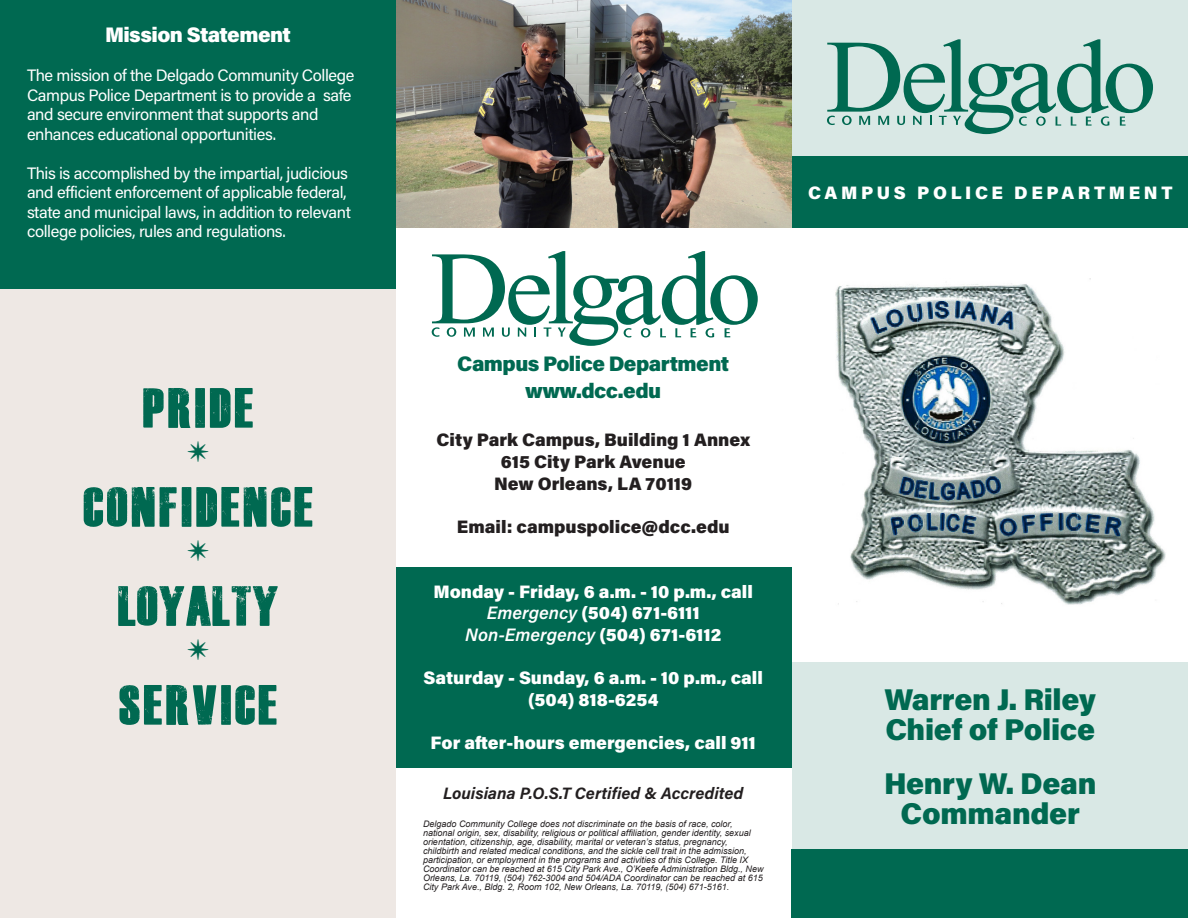
<style>
.page{position:relative;width:1188px;height:918px;background:#fff}
.page>*{position:absolute;margin:0;border:0;box-sizing:border-box;transform-origin:0 0}
.Body_Text_2{font:39px "Minion Pro";color:#006951}
.t1{font:900 30px "Acumin Pro";letter-spacing:-.01em;color:#006951}
.Body_Text_2-2{font:900 21px "Acumin Pro";letter-spacing:-.025em;color:#006951}
.Body_Text_2-3{font:900 21px "Acumin Pro";letter-spacing:-.025em;color:#fff}
.Body_Text_2-4{font:900 18px/21.6px "Acumin Pro";color:#fff;text-align:center}
.Body_Text_2-5{font:900 18px "Acumin Pro";color:#231f20}
.Body_Text_2-6{font:italic 600 18px "Acumin Pro";color:#fff}
.Body_Text_2-7{font:900 18px "Acumin Pro";letter-spacing:.2em;color:#fff}
.Body_Text_2-8{font:16.5px/19.5px "Acumin Pro";letter-spacing:-.025em;color:#fff}
.Body_Text_2-9{font:italic 700 16.5px "Acumin Pro";color:#231f20}
.t2{font:italic 9px/9px "Arial";color:#231f20}
.s1{font-weight:600;font-style:italic}
.s2{font-weight:900;font-style:normal}
</style>
<div class="page">
<div style="left:396px;top:567px;width:395px;height:201px;background:#006951"></div>
<div style="left:792px;top:662px;width:396px;height:187px;background:#d9e8e5"></div>
<div style="left:791px;top:0;width:397px;height:157px;background:#d9e8e5"></div>
<div style="left:0;top:288px;width:396px;height:630px;background:#eee8e4"></div>
<div style="left:0;top:0;width:396px;height:288px;background:#006951"></div>
<svg style="left:143px;top:388px;width:110px;height:40px"></svg>
<svg style="left:84px;top:487px;width:228px;height:40px"></svg>
<svg style="left:118px;top:586px;width:160px;height:40px"></svg>
<svg style="left:119px;top:685px;width:158px;height:40px"></svg>
<svg style="left:432px;top:251px;width:326px;height:95px"></svg>
<svg style="left:827px;top:39px;width:326px;height:95px"></svg>
<div style="left:792px;top:157px;width:396px;height:71px;background:#006951"></div>
<div style="left:792px;top:850px;width:396px;height:68px;background:#006951"></div>
<img style="left:835px;top:278px;width:331px;height:327px">
<img style="left:396px;top:0;width:396px;height:228px">
<p class="Body_Text_2-3" style="left:105px;top:20px;width:187px">Mission Statement</p>
<p class="Body_Text_2-8" style="left:27px;top:65px;width:329px">The mission of the Delgado Community College Campus Police Department is to provide a safe and secure environment that supports and enhances educational opportunities.</p>
<p class="Body_Text_2-8" style="left:27px;top:163px;width:325px">This is accomplished by the impartial, judicious and efficient enforcement of applicable federal, state and municipal laws, in addition to relevant college policies, rules and regulations.</p>
<p class="Body_Text_2" style="left:186px;top:424px;width:25px">✴</p>
<p class="Body_Text_2" style="left:186px;top:523px;width:25px">✴</p>
<p class="Body_Text_2" style="left:186px;top:622px;width:25px">✴</p>
<p class="Body_Text_2-7" style="left:808px;top:180px;width:366px">CAMPUS POLICE DEPARTMENT</p>
<p class="Body_Text_2-2" style="left:457px;top:349px;width:273px">Campus Police Department</p>
<p class="Body_Text_2-2" style="left:525px;top:376px;width:137px">www.dcc.edu</p>
<p class="Body_Text_2-5" style="left:437px;top:427px;width:315px">City Park Campus, Building 1 Annex</p>
<p class="Body_Text_2-5" style="left:501px;top:449px;width:186px">615 City Park Avenue</p>
<p class="Body_Text_2-5" style="left:494px;top:471px;width:199px">New Orleans, LA 70119</p>
<p class="Body_Text_2-5" style="left:457px;top:514px;width:274px">Email: campuspolice@dcc.edu</p>
<p class="Body_Text_2-4" style="left:434px;top:580px;width:321px">Monday - Friday, 6 a.m. - 10 p.m., call<br><span class="s1">Emergency</span> (504) 671-6111</p>
<p class="Body_Text_2-6" style="left:465px;top:622px;width:258px">Non-Emergency <span class="s2">(504) 671-6112</span></p>
<p class="Body_Text_2-4" style="left:424px;top:666px;width:341px">Saturday - Sunday, 6 a.m. - 10 p.m., call (504) 818-6254</p>
<p class="Body_Text_2-4" style="left:431px;top:731px;width:327px">For after-hours emergencies, call 911</p>
<p class="Body_Text_2-9" style="left:443px;top:781px;width:302px">Louisiana P.O.S.T Certified &amp; Accredited</p>
<p class="t2" style="left:423px;top:820px;width:342px">Delgado Community College does not discriminate on the basis of race, color, national origin, sex, disability, religious or political affiliation, gender identity, sexual orientation, citizenship, age, disability, marital or veteran’s status, pregnancy, childbirth and related medical conditions, and the sickle cell trait in the admission, participation, or employment in the programs and activities of this College. Title IX Coordinator can be reached at 615 City Park Ave., O’Keefe Administration Bldg., New Orleans, La. 70119, (504) 762-3004 and 504/ADA Coordinator can be reached at 615<br>City Park Ave., Bldg. 2, Room 102, New Orleans, La. 70119, (504) 671-5161.</p>
<p class="t1" style="left:885px;top:678px;width:213px">Warren J. Riley</p>
<p class="t1" style="left:885px;top:708px;width:211px">Chief of Police</p>
<p class="t1" style="left:884px;top:762px;width:214px">Henry W. Dean</p>
<p class="t1" style="left:901px;top:792px;width:181px">Commander</p>
</div>
